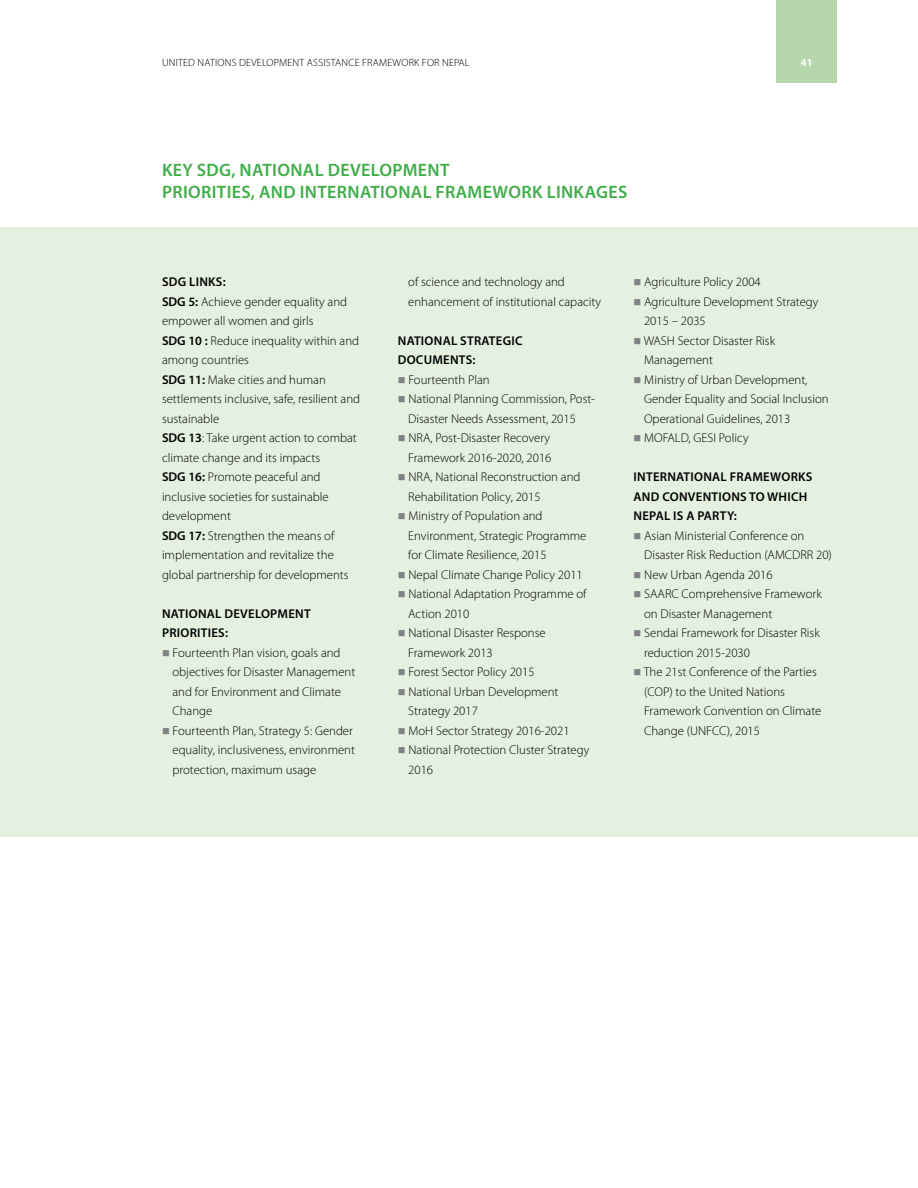
<style>
.page{position:relative;width:918px;height:1188px;background:#fff}
.page>*{position:absolute;margin:0;border:0;box-sizing:border-box;transform-origin:0 0}
.t1{font:600 18px/22.5px "Myriad Pro";letter-spacing:.02em;color:#41ad49}
.t2{font:300 12.75px/19.5px "Myriad Pro";color:#000}
.t3{font:600 12.75px/19.5px "Myriad Pro";letter-spacing:.02em;color:#000}
.t4{font:300 10.5px "Myriad Pro";letter-spacing:.02em;color:#000}
.t5{font:700 10.5px "Myriad Pro";color:#fff}
.s1{font-weight:600}
.s2{color:#808285}
</style>
<div class="page">
<div style="left:0;top:227px;width:918px;height:609px;background:#e4f0e0"></div>
<div style="left:777px;top:0;width:60px;height:82px;background:#b6d6ac"></div>
<p class="t4" style="left:162px;top:57px;width:309px">UNITED NATIONS DEVELOPMENT ASSISTANCE FRAMEWORK FOR NEPAL</p>
<p class="t5" style="left:801px;top:56px;width:13px">41</p>
<h1 class="t1" style="left:162px;top:158px;width:467px">KEY SDG, NATIONAL DEVELOPMENT<br>PRIORITIES, AND INTERNATIONAL FRAMEWORK LINKAGES</h1>
<p class="t2" style="left:162px;top:273px;width:200px"><span class="s1">SDG LINKS:<br>SDG 5:</span> Achieve gender equality and empower all women and girls<br><span class="s1">SDG 10 :</span> Reduce inequality within and among countries<br><span class="s1">SDG 11:</span> Make cities and human settlements inclusive, safe, resilient and sustainable<br><span class="s1">SDG 13</span>: Take urgent action to combat climate change and its impacts<br><span class="s1">SDG 16:</span> Promote peaceful and inclusive societies for sustainable development<br><span class="s1">SDG 17:</span> Strengthen the means of implementation and revitalize the global partnership for developments</p>
<p class="t3" style="left:162px;top:604px;width:150px">NATIONAL DEVELOPMENT<br>PRIORITIES:</p>
<p class="t2" style="left:173px;top:643px;width:184px;text-indent:-11px"><span class="s2">■</span> Fourteenth Plan vision, goals and objectives for Disaster Management and for Environment and Climate<br>Change</p>
<p class="t2" style="left:173px;top:721px;width:184px;text-indent:-11px"><span class="s2">■</span> Fourteenth Plan, Strategy 5: Gender equality, inclusiveness, environment protection, maximum usage</p>
<p class="t2" style="left:408px;top:273px;width:194px">of science and technology and enhancement of institutional capacity</p>
<p class="t3" style="left:398px;top:331px;width:126px">NATIONAL STRATEGIC<br>DOCUMENTS:</p>
<p class="t2" style="left:398px;top:370px;width:93px"><span class="s2">■</span> Fourteenth Plan</p>
<p class="t2" style="left:408px;top:390px;width:188px;text-indent:-11px"><span class="s2">■</span> National Planning Commission, Post-<br>Disaster Needs Assessment, 2015</p>
<p class="t2" style="left:398px;top:429px;width:155px;text-align:right"><span class="s2">■</span> NRA, Post-Disaster Recovery<br>Framework 2016-2020, 2016</p>
<p class="t2" style="left:408px;top:468px;width:174px;text-indent:-11px"><span class="s2">■</span> NRA, National Reconstruction and<br>Rehabilitation Policy, 2015</p>
<p class="t2" style="left:408px;top:507px;width:180px;text-indent:-11px"><span class="s2">■</span> Ministry of Population and<br>Environment, Strategic Programme for Climate Resilience, 2015</p>
<p class="t2" style="left:398px;top:565px;width:187px"><span class="s2">■</span> Nepal Climate Change Policy 2011</p>
<p class="t2" style="left:408px;top:585px;width:180px;text-indent:-11px"><span class="s2">■</span> National Adaptation Programme of<br>Action 2010</p>
<p class="t2" style="left:408px;top:624px;width:139px;text-indent:-11px"><span class="s2">■</span> National Disaster Response<br>Framework 2013</p>
<p class="t2" style="left:398px;top:663px;width:138px"><span class="s2">■</span> Forest Sector Policy 2015</p>
<p class="t2" style="left:408px;top:682px;width:152px;text-indent:-11px"><span class="s2">■</span> National Urban Development<br>Strategy 2017</p>
<p class="t2" style="left:398px;top:721px;width:173px"><span class="s2">■</span> MoH Sector Strategy 2016-2021</p>
<p class="t2" style="left:408px;top:741px;width:183px;text-indent:-11px"><span class="s2">■</span> National Protection Cluster Strategy<br>2016</p>
<p class="t2" style="left:634px;top:273px;width:129px"><span class="s2">■</span> Agriculture Policy 2004</p>
<p class="t2" style="left:644px;top:292px;width:176px;text-indent:-11px"><span class="s2">■</span> Agriculture Development Strategy<br>2015 – 2035</p>
<p class="t2" style="left:644px;top:331px;width:132px;text-indent:-11px"><span class="s2">■</span> WASH Sector Disaster Risk<br>Management</p>
<p class="t2" style="left:644px;top:370px;width:186px;text-indent:-11px"><span class="s2">■</span> Ministry of Urban Development,<br>Gender Equality and Social Inclusion<br>Operational Guidelines, 2013</p>
<p class="t2" style="left:634px;top:429px;width:117px"><span class="s2">■</span> MOFALD, GESI Policy</p>
<p class="t3" style="left:634px;top:467px;width:180px">INTERNATIONAL FRAMEWORKS<br>AND CONVENTIONS TO WHICH<br>NEPAL IS A PARTY:</p>
<p class="t2" style="left:644px;top:526px;width:189px;text-indent:-11px"><span class="s2">■</span> Asian Ministerial Conference on<br>Disaster Risk Reduction (AMCDRR 20)</p>
<p class="t2" style="left:634px;top:565px;width:140px"><span class="s2">■</span> New Urban Agenda 2016</p>
<p class="t2" style="left:644px;top:585px;width:179px;text-indent:-11px"><span class="s2">■</span> SAARC Comprehensive Framework on Disaster Management</p>
<p class="t2" style="left:644px;top:624px;width:177px;text-indent:-11px"><span class="s2">■</span> Sendai Framework for Disaster Risk reduction 2015-2030</p>
<p class="t2" style="left:644px;top:663px;width:179px;text-indent:-11px"><span class="s2">■</span> The 21st Conference of the Parties (COP) to the United Nations<br>Framework Convention on Climate<br>Change (UNFCC), 2015</p>
</div>
